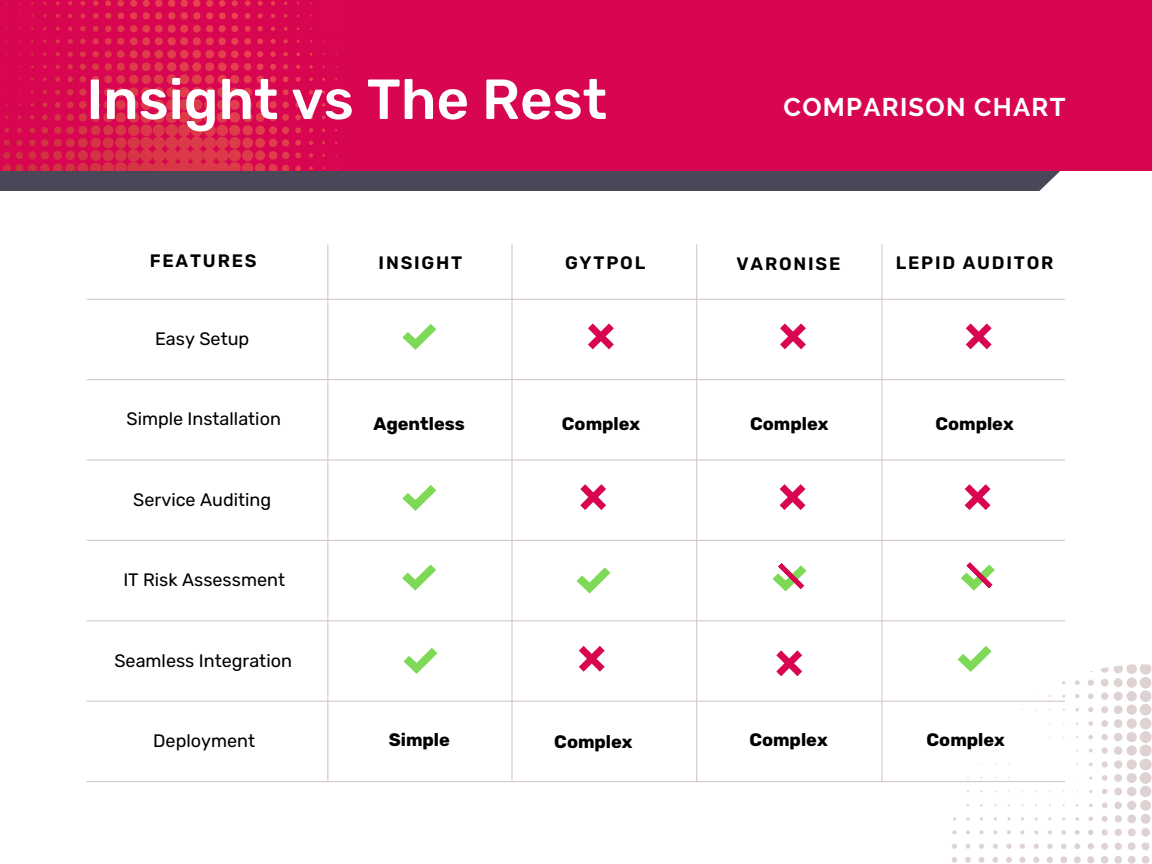
<style>
.page{position:relative;width:1152px;height:864px;background:#fff}
.page>*{position:absolute;margin:0;border:0;box-sizing:border-box;transform-origin:0 0}
.t1{font:500 56.55px "Rubik";color:#fff}
.t2{font:700 25.5px "Raleway";letter-spacing:.05em;color:#fff}
.t3{font:18px "Rubik";color:#000}
.t4{font:700 18px "Rubik";color:#000}
.t5{font:600 18px "Rubik";letter-spacing:.1em;color:#000}
</style>
<div class="page">
<svg style="left:951px;top:664px;width:201px;height:200px"></svg>
<svg style="left:958px;top:646px;width:33px;height:26px"></svg>
<hr style="left:87px;top:299px;width:978px;height:1px;background:#d6c7c7">
<hr style="left:87px;top:379px;width:978px;height:1px;background:#d6c7c7">
<hr style="left:87px;top:459px;width:978px;height:2px;background:#d6c7c7">
<hr style="left:87px;top:540px;width:978px;height:1px;background:#d6c7c7">
<hr style="left:87px;top:620px;width:978px;height:1px;background:#d6c7c7">
<hr style="left:87px;top:701px;width:978px;height:1px;background:#d6c7c7">
<hr style="left:87px;top:781px;width:978px;height:1px;background:#d6c7c7">
<hr style="left:327px;top:245px;width:1px;height:535px;background:#d6c7c7">
<hr style="left:511px;top:245px;width:2px;height:535px;background:#d6c7c7">
<hr style="left:696px;top:245px;width:1px;height:536px;background:#d6c7c7">
<hr style="left:881px;top:245px;width:2px;height:536px;background:#d6c7c7">
<div style="left:0;top:170px;width:1066px;height:21px;background:#4a4758"></div>
<div style="left:0;top:0;width:1152px;height:170px;background:#d80650"></div>
<svg style="left:577px;top:567px;width:33px;height:26px"></svg>
<svg style="left:402px;top:324px;width:34px;height:26px"></svg>
<svg style="left:402px;top:485px;width:34px;height:26px"></svg>
<svg style="left:0;top:0;width:337px;height:171px"></svg>
<svg style="left:588px;top:323px;width:26px;height:26px"></svg>
<svg style="left:780px;top:323px;width:26px;height:26px"></svg>
<svg style="left:966px;top:323px;width:26px;height:26px"></svg>
<svg style="left:580px;top:484px;width:26px;height:26px"></svg>
<svg style="left:780px;top:484px;width:26px;height:26px"></svg>
<svg style="left:965px;top:484px;width:26px;height:26px"></svg>
<svg style="left:402px;top:565px;width:34px;height:25px"></svg>
<svg style="left:773px;top:563px;width:33px;height:28px"></svg>
<svg style="left:961px;top:562px;width:34px;height:28px"></svg>
<svg style="left:776px;top:650px;width:26px;height:26px"></svg>
<svg style="left:579px;top:646px;width:26px;height:26px"></svg>
<svg style="left:404px;top:648px;width:33px;height:26px"></svg>
<p class="t1" style="left:86px;top:66px;width:522px">Insight vs The Rest</p>
<p class="t2" style="left:784px;top:92px;width:283px">COMPARISON CHART</p>
<p class="t5" style="left:150px;top:251px;width:108px">FEATURES</p>
<p class="t5" style="left:379px;top:252px;width:85px">INSIGHT</p>
<p class="t5" style="left:565px;top:252px;width:82px">GYTPOL</p>
<p class="t5" style="left:737px;top:253px;width:105px">VARONISE</p>
<p class="t5" style="left:896px;top:252px;width:159px">LEPID AUDITOR</p>
<p class="t3" style="left:155px;top:328px;width:96px">Easy Setup</p>
<p class="t3" style="left:126px;top:409px;width:156px">Simple Installation</p>
<p class="t3" style="left:133px;top:489px;width:139px">Service Auditing</p>
<p class="t3" style="left:123px;top:569px;width:163px">IT Risk Assessment</p>
<p class="t3" style="left:114px;top:650px;width:179px">Seamless Integration</p>
<p class="t3" style="left:153px;top:730px;width:103px">Deployment</p>
<p class="t4" style="left:373px;top:413px;width:93px">Agentless</p>
<p class="t4" style="left:562px;top:413px;width:80px">Complex</p>
<p class="t4" style="left:750px;top:413px;width:80px">Complex</p>
<p class="t4" style="left:935px;top:413px;width:80px">Complex</p>
<p class="t4" style="left:389px;top:729px;width:63px">Simple</p>
<p class="t4" style="left:554px;top:731px;width:80px">Complex</p>
<p class="t4" style="left:749px;top:729px;width:80px">Complex</p>
<p class="t4" style="left:927px;top:729px;width:80px">Complex</p>
</div>
